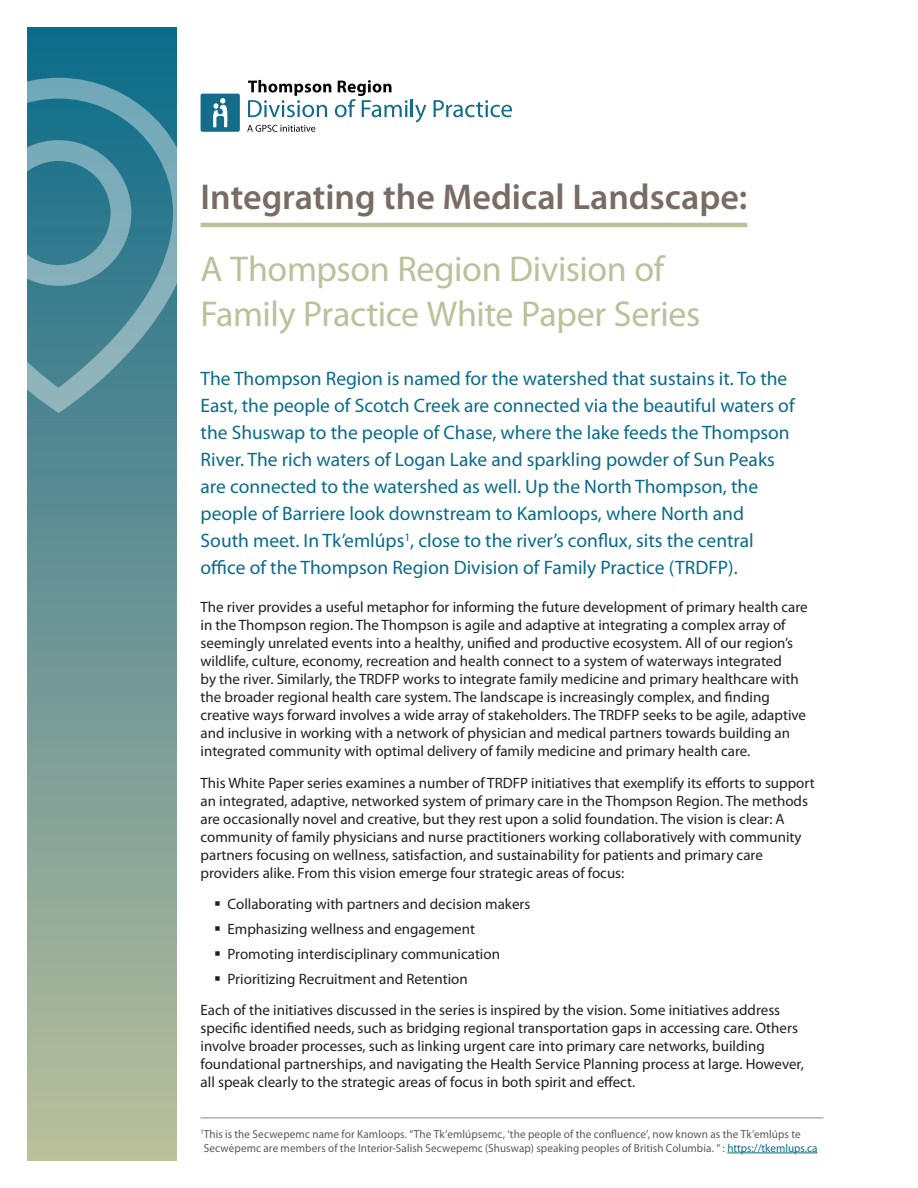
<style>
.page{position:relative;width:918px;height:1188px;background:#fff}
.page>*{position:absolute;margin:0;border:0;box-sizing:border-box;transform-origin:0 0}
.t1{font:36px/45px "Myriad Pro";letter-spacing:-.01em;color:#bbc19b}
.t2{font:600 36px "Myriad Pro";color:#796c64}
.t3{font:19.5px/27px "Myriad Pro";color:#0a6c8a}
.t4{font:15px/18px "Myriad Pro";color:#231f20}
.t5{font:11.7px/13.5px "Myriad Pro";letter-spacing:.01em;color:#57585a;scale:.96 1}
.s1{color:#0a6c8a}
</style>
<div class="page">
<svg style="left:27px;top:27px;width:149px;height:1134px;background:#7b9e96"></svg>
<svg style="left:434px;top:100px;width:78px;height:17px"></svg>
<svg style="left:201px;top:94px;width:39px;height:38px"></svg>
<svg style="left:247px;top:80px;width:179px;height:52px"></svg>
<hr style="left:201px;top:223px;width:546px;height:4px;background:#bbc19b">
<hr style="left:727px;top:1153px;width:91px;height:1px;background:#0a6c8a">
<hr style="left:201px;top:1118px;width:623px;height:1px;background:#8f8a82">
<svg style="left:27px;top:78px;width:150px;height:335px;background:#478899"></svg>
<svg style="left:27px;top:140px;width:104px;height:146px;background:#488b9d"></svg>
<h1 class="t2" style="left:201px;top:174px;width:548px">Integrating the Medical Landscape:</h1>
<h1 class="t1" style="left:201px;top:246px;width:501px">A Thompson Region Division of<br>Family Practice White Paper Series</h1>
<p class="t3" style="left:201px;top:365px;width:596px">The Thompson Region is named for the watershed that sustains it. To the East, the people of Scotch Creek are connected via the beautiful waters of the Shuswap to the people of Chase, where the lake feeds the Thompson River. The rich waters of Logan Lake and sparkling powder of Sun Peaks are connected to the watershed as well. Up the North Thompson, the people of Barriere look downstream to Kamloops, where North and South meet. In Tk’emlúps<sup>1</sup>, close to the river’s conflux, sits the central office of the Thompson Region Division of Family Practice (TRDFP).</p>
<p class="t4" style="left:201px;top:598px;width:609px">The river provides a useful metaphor for informing the future development of primary health care in the Thompson region. The Thompson is agile and adaptive at integrating a complex array of seemingly unrelated events into a healthy, unified and productive ecosystem. All of our region’s wildlife, culture, economy, recreation and health connect to a system of waterways integrated<br>by the river. Similarly, the TRDFP works to integrate family medicine and primary healthcare with the broader regional health care system. The landscape is increasingly complex, and finding creative ways forward involves a wide array of stakeholders. The TRDFP seeks to be agile, adaptive and inclusive in working with a network of physician and medical partners towards building an integrated community with optimal delivery of family medicine and primary health care.</p>
<p class="t4" style="left:201px;top:774px;width:616px">This White Paper series examines a number of TRDFP initiatives that exemplify its efforts to support an integrated, adaptive, networked system of primary care in the Thompson Region. The methods are occasionally novel and creative, but they rest upon a solid foundation. The vision is clear: A community of family physicians and nurse practitioners working collaboratively with community partners focusing on wellness, satisfaction, and sustainability for patients and primary care providers alike. From this vision emerge four strategic areas of focus:</p>
<p class="t4" style="left:214px;top:895px;width:318px">▪ Collaborating with partners and decision makers</p>
<p class="t4" style="left:214px;top:920px;width:262px">▪ Emphasizing wellness and engagement</p>
<p class="t4" style="left:214px;top:945px;width:287px">▪ Promoting interdisciplinary communication</p>
<p class="t4" style="left:201px;top:963px;width:581px;line-height:31.5px;text-indent:14px">▪ Prioritizing Recruitment and Retention<br>Each of the initiatives discussed in the series is inspired by the vision. Some initiatives address</p>
<p class="t4" style="left:201px;top:1019px;width:605px">specific identified needs, such as bridging regional transportation gaps in accessing care. Others involve broader processes, such as linking urgent care into primary care networks, building foundational partnerships, and navigating the Health Service Planning process at large. However, all speak clearly to the strategic areas of focus in both spirit and effect.</p>
<p class="t5" style="left:201px;top:1127px;width:644px"><sup>1</sup>This is the Secwepemc name for Kamloops. “The Tk‘emlúpsemc, ‘the people of the confluence’, now known as the Tk’emlúps te<br>Secwėpemc are members of the Interior-Salish Secwepemc (Shuswap) speaking peoples of British Columbia. “ : <span class="s1">https://tkemlups.ca</span></p>
</div>
